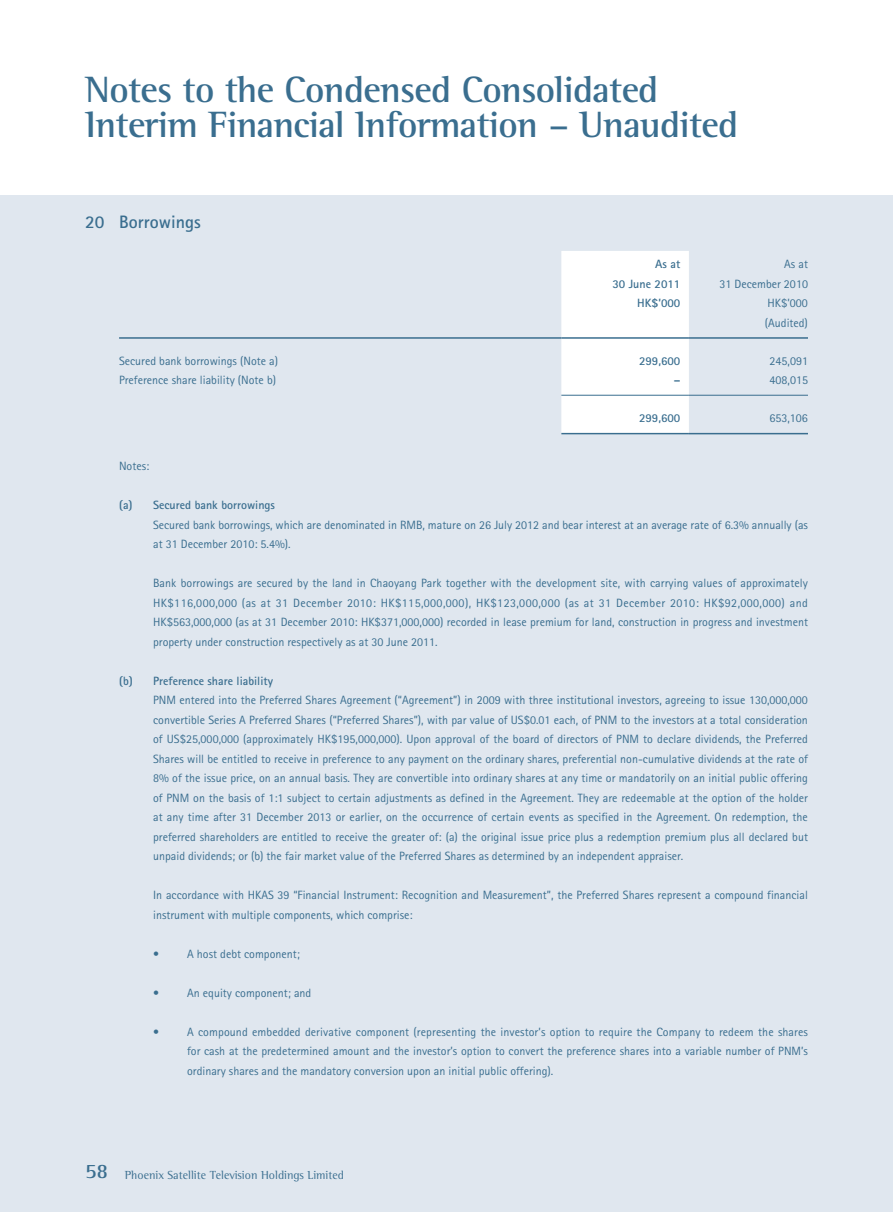
<style>
.page{position:relative;width:893px;height:1212px;background:#fff}
.page>*{position:absolute;margin:0;border:0;box-sizing:border-box;transform-origin:0 0}
.t1{font:700 37.5px/34.5px "Rotis Semi Serif Std";letter-spacing:-.02em;color:#3a6e8f}
.t2{font:700 18px "Rotis Sans Serif Std";color:#3a6e8f}
.t3{font:12px/19.5px "Rotis Sans Serif Std";color:#3a6e8f}
.t4{font:700 12px/19.5px "Rotis Sans Serif Std";color:#3a6e8f;text-align:right}
.t5{font:12px "Rotis Semi Serif Std";color:#3a6e8f}
.s1{font-weight:700;font-size:21px}
</style>
<div class="page">
<div style="left:0;top:196px;width:893px;height:1016px;background:#e0e7ef"></div>
<div style="left:561px;top:251px;width:128px;height:181px;background:#fff"></div>
<hr style="left:119px;top:337px;width:442px;height:2px;background:#3a6e8f">
<hr style="left:561px;top:337px;width:128px;height:2px;background:#3a6e8f">
<hr style="left:689px;top:337px;width:119px;height:2px;background:#3a6e8f">
<hr style="left:561px;top:395px;width:128px;height:1px;background:#3a6e8f">
<hr style="left:689px;top:395px;width:119px;height:1px;background:#3a6e8f">
<hr style="left:561px;top:433px;width:128px;height:1px;background:#3a6e8f">
<hr style="left:689px;top:433px;width:119px;height:1px;background:#3a6e8f">
<h1 class="t1" style="left:85px;top:75px;width:655px">Notes to the Condensed Consolidated<br>Interim Financial Information – Unaudited</h1>
<h2 class="t2" style="left:85px;top:215px;width:117px">20 Borrowings</h2>
<p class="t4" style="left:612px;top:256px;width:69px">As at<br>30 June 2011</p>
<p class="t3" style="left:719px;top:256px;width:90px;text-align:right">As at<br>31 December 2010</p>
<p class="t4" style="left:637px;top:295px;width:45px">HK$’000</p>
<p class="t3" style="left:765px;top:295px;width:45px">HK$’000 (Audited)</p>
<p class="t3" style="left:119px;top:352px;width:161px">Secured bank borrowings (Note a)</p>
<p class="t4" style="left:639px;top:352px;width:43px">299,600</p>
<p class="t3" style="left:769px;top:352px;width:40px">245,091</p>
<p class="t3" style="left:119px;top:371px;width:159px">Preference share liability (Note b)</p>
<p class="t4" style="left:674px;top:372px;width:8px">–</p>
<p class="t3" style="left:769px;top:371px;width:40px">408,015</p>
<p class="t4" style="left:639px;top:409px;width:43px">299,600</p>
<p class="t3" style="left:769px;top:409px;width:40px">653,106</p>
<p class="t3" style="left:119px;top:458px;width:32px">Notes:</p>
<p class="t4" style="left:119px;top:497px;width:157px">(a) Secured bank borrowings</p>
<p class="t3" style="left:153px;top:516px;width:656px">Secured bank borrowings, which are denominated in RMB, mature on 26 July 2012 and bear interest at an average rate of 6.3% annually (as at 31 December 2010: 5.4%).</p>
<p class="t3" style="left:153px;top:575px;width:656px;text-align:justify">Bank borrowings are secured by the land in Chaoyang Park together with the development site, with carrying values of approximately HK$116,000,000 (as at 31 December 2010: HK$115,000,000), HK$123,000,000 (as at 31 December 2010: HK$92,000,000) and HK$563,000,000 (as at 31 December 2010: HK$371,000,000) recorded in lease premium for land, construction in progress and investment property under construction respectively as at 30 June 2011.</p>
<p class="t4" style="left:119px;top:672px;width:155px">(b) Preference share liability</p>
<p class="t3" style="left:153px;top:692px;width:656px;text-align:justify">PNM entered into the Preferred Shares Agreement (“Agreement”) in 2009 with three institutional investors, agreeing to issue 130,000,000 convertible Series A Preferred Shares (“Preferred Shares”), with par value of US$0.01 each, of PNM to the investors at a total consideration of US$25,000,000 (approximately HK$195,000,000). Upon approval of the board of directors of PNM to declare dividends, the Preferred Shares will be entitled to receive in preference to any payment on the ordinary shares, preferential non-cumulative dividends at the rate of 8% of the issue price, on an annual basis. They are convertible into ordinary shares at any time or mandatorily on an initial public offering of PNM on the basis of 1:1 subject to certain adjustments as defined in the Agreement. They are redeemable at the option of the holder at any time after 31 December 2013 or earlier, on the occurrence of certain events as specified in the Agreement. On redemption, the preferred shareholders are entitled to receive the greater of: (a) the original issue price plus a redemption premium plus all declared but unpaid dividends; or (b) the fair market value of the Preferred Shares as determined by an independent appraiser.</p>
<p class="t3" style="left:153px;top:887px;width:656px">In accordance with HKAS 39 “Financial Instrument: Recognition and Measurement”, the Preferred Shares represent a compound financial instrument with multiple components, which comprise:</p>
<p class="t3" style="left:153px;top:945px;width:148px">• A host debt component;</p>
<p class="t3" style="left:153px;top:984px;width:160px">• An equity component; and</p>
<p class="t3" style="left:187px;top:1023px;width:622px;text-align:justify;text-indent:-34px">• A compound embedded derivative component (representing the investor’s option to require the Company to redeem the shares for cash at the predetermined amount and the investor’s option to convert the preference shares into a variable number of PNM’s ordinary shares and the mandatory conversion upon an initial public offering).</p>
<p class="t5" style="left:85px;top:1170px;width:260px"><span class="s1">58</span> Phoenix Satellite Television Holdings Limited</p>
</div>
